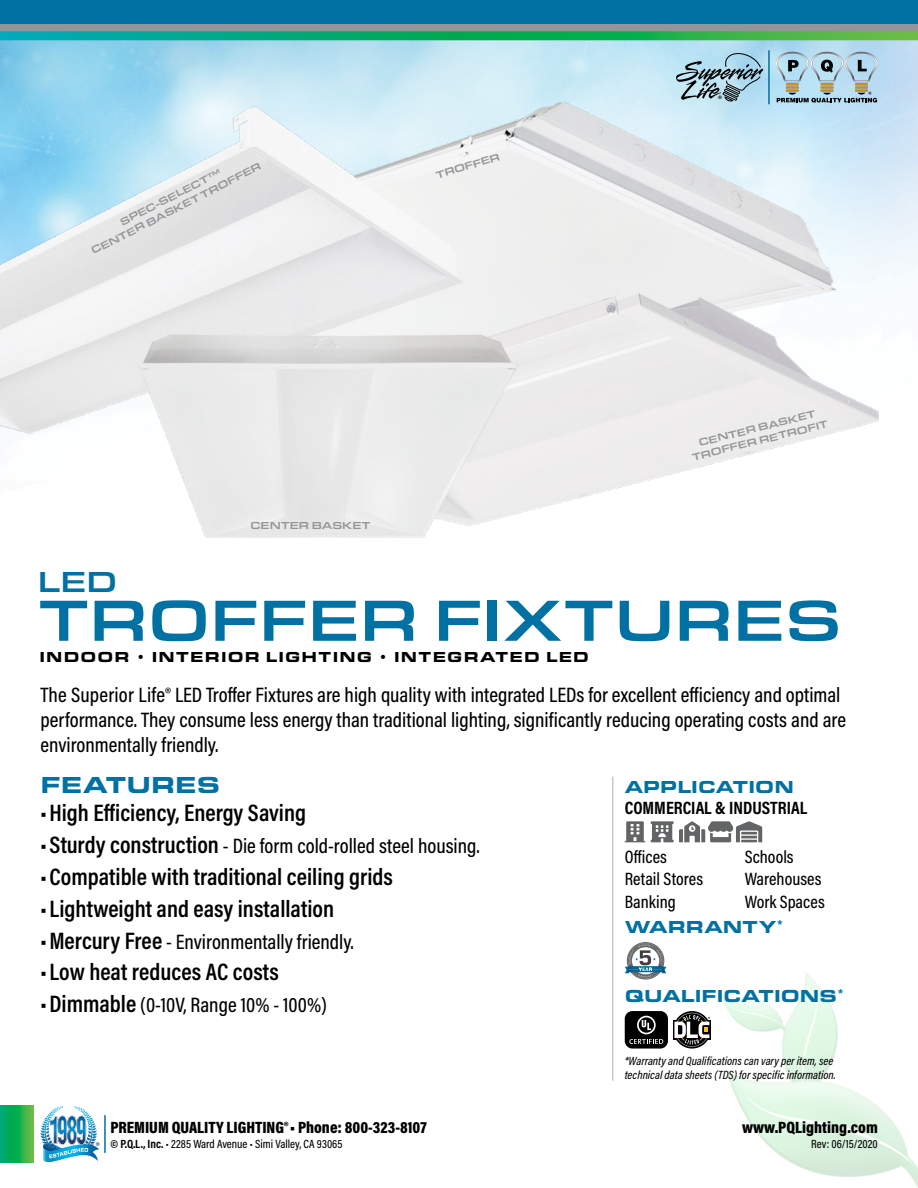
<style>
.page{position:relative;width:918px;height:1188px;background:#fff}
.page>*{position:absolute;margin:0;border:0;box-sizing:border-box;transform-origin:0 0}
.t1{font:500 60px "Eurostile Ext";color:#0071a2}
.t2{font:500 30px "Eurostile Ext";color:#0071a2}
.t3{font:600 24px "Acumin Pro Cond";color:#000}
.t4{font:900 24px "Eurostile Ext";color:#0071a2}
.t5{font:500 21px/25.2px "Acumin Pro Cond";color:#000}
.t6{font:500 18px "Acumin Pro Cond";color:#000}
.t7{font:900 18px "Eurostile Ext";color:#0071a2}
.t8{font:700 18px "Acumin Pro Cond";color:#000}
.t9{font:900 16.5px "Acumin Pro Cond";color:#000}
.t10{font:900 15px "Eurostile Ext";letter-spacing:.075em;color:#000}
.t11{font:italic 500 12px/14.4px "Acumin Pro Cond";color:#000}
.t12{font:500 12px "Acumin Pro Cond";color:#000}
.t13{font:500 10.5px "Eurostile Ext";letter-spacing:.01em;color:#939598}
.t14{font:700 4.8px "Helvetica";color:#000;scale:1.07 1}
.s1{font-weight:600;font-size:24px}
.s2{font-weight:700}
</style>
<div class="page">
<img style="left:0;top:40px;width:918px;height:498px">
<img style="left:710px;top:972px;width:208px;height:215px">
<div style="left:0;top:15px;width:918px;height:18px;background:#939598"></div>
<div style="left:0;top:0;width:918px;height:24px;background:#0071a2"></div>
<svg style="left:0;top:1106px;width:33px;height:56px;background:#1caf53"></svg>
<svg style="left:676px;top:51px;width:87px;height:50px;background:#90b1bf"></svg>
<hr style="left:768px;top:50px;width:2px;height:54px;background:#0071a2">
<svg style="left:0;top:31px;width:918px;height:9px;background:#19ad69"></svg>
<svg style="left:776px;top:52px;width:102px;height:49px;background:#a3bec9"></svg>
<svg style="left:59px;top:1106px;width:18px;height:2px"></svg>
<img style="left:43px;top:1116px;width:57px;height:46px">
<hr style="left:104px;top:1115px;width:2px;height:38px;background:#0071a2">
<img style="left:0;top:101px;width:879px;height:436px">
<svg style="left:612px;top:777px;width:2px;height:19px"></svg>
<hr style="left:612px;top:796px;width:2px;height:22px;background:#c7c8ca">
<hr style="left:612px;top:818px;width:2px;height:27px;background:#c7c8ca">
<hr style="left:612px;top:845px;width:2px;height:23px;background:#c7c8ca">
<hr style="left:612px;top:868px;width:2px;height:22px;background:#c7c8ca">
<hr style="left:612px;top:890px;width:2px;height:22px;background:#c7c8ca">
<hr style="left:612px;top:912px;width:2px;height:24px;background:#c7c8ca">
<hr style="left:612px;top:936px;width:2px;height:50px;background:#c7c8ca">
<svg style="left:612px;top:986px;width:2px;height:19px"></svg>
<hr style="left:612px;top:1005px;width:2px;height:50px;background:#c7c8ca">
<hr style="left:612px;top:1055px;width:2px;height:26px;background:#c7c8ca">
<svg style="left:625px;top:821px;width:20px;height:21px"></svg>
<svg style="left:651px;top:821px;width:111px;height:21px"></svg>
<svg style="left:627px;top:942px;width:37px;height:38px"></svg>
<svg style="left:625px;top:943px;width:41px;height:36px"></svg>
<div style="left:625px;top:1011px;width:43px;height:38px;background:#000;border-radius:8px"></div>
<svg style="left:629px;top:1016px;width:34px;height:28px"></svg>
<svg style="left:673px;top:1011px;width:38px;height:38px"></svg>
<div style="left:673px;top:1020px;width:38px;height:20px;background:#000"></div>
<svg style="left:674px;top:1013px;width:36px;height:34px"></svg>
<p class="t13" style="left:89px;top:245px;width:190px;rotate:-27deg">CENTER BASKET TROFFER</p>
<p class="t13" style="left:117px;top:216px;width:113px;rotate:-27deg">SPEC-SELECT™</p>
<p class="t13" style="left:434px;top:168px;width:68px;rotate:-17deg">TROFFER</p>
<p class="t2" style="left:38px;top:560px;width:81px">LED</p>
<p class="t13" style="left:250px;top:518px;width:122px">CENTER BASKET</p>
<p class="t14" style="left:718px;top:93px;width:5px">®</p>
<p class="t13" style="left:697px;top:435px;width:122px;rotate:-14deg">CENTER BASKET</p>
<p class="t13" style="left:691px;top:450px;width:141px;rotate:-14deg">TROFFER RETROFIT</p>
<p class="t1" style="left:39px;top:578px;width:804px">TROFFER FIXTURES</p>
<p class="t10" style="left:39px;top:646px;width:551px">INDOOR • INTERIOR LIGHTING • INTEGRATED LED</p>
<p class="t5" style="left:40px;top:681px;width:807px">The Superior Life® LED Troffer Fixtures are high quality with integrated LEDs for excellent efficiency and optimal performance. They consume less energy than traditional lighting, significantly reducing operating costs and are environmentally friendly.</p>
<p class="t4" style="left:40px;top:767px;width:181px">FEATURES</p>
<p class="t3" style="left:40px;top:797px;width:267px">•High Efficiency, Energy Saving</p>
<p class="t5" style="left:40px;top:833px;width:441px"><span class="s1">•Sturdy construction</span> - Die form cold-rolled steel housing.</p>
<p class="t3" style="left:40px;top:861px;width:354px">•Compatible with traditional ceiling grids</p>
<p class="t3" style="left:40px;top:893px;width:295px">• Lightweight and easy installation</p>
<p class="t5" style="left:40px;top:928px;width:315px"><span class="s1">•Mercury Free</span> - Environmentally friendly.</p>
<p class="t3" style="left:40px;top:956px;width:240px">•Low heat reduces AC costs</p>
<p class="t5" style="left:40px;top:992px;width:288px"><span class="s1">•Dimmable</span> (0-10V, Range 10% - 100%)</p>
<p class="t9" style="left:110px;top:1116px;width:318px">PREMIUM QUALITY LIGHTING®• Phone: 800-323-8107</p>
<p class="t12" style="left:110px;top:1136px;width:234px"><span class="s2">© P.Q.L., Inc.</span> • 2285 Ward Avenue • Simi Valley, CA 93065</p>
<p class="t7" style="left:625px;top:774px;width:171px">APPLICATION</p>
<p class="t8" style="left:625px;top:796px;width:184px">COMMERCIAL &amp; INDUSTRIAL</p>
<p class="t6" style="left:625px;top:845px;width:44px">Offices</p>
<p class="t6" style="left:745px;top:845px;width:51px">Schools</p>
<p class="t6" style="left:625px;top:867px;width:80px">Retail Stores</p>
<p class="t6" style="left:745px;top:867px;width:78px">Warehouses</p>
<p class="t6" style="left:625px;top:890px;width:53px">Banking</p>
<p class="t6" style="left:745px;top:890px;width:82px">Work Spaces</p>
<p class="t7" style="left:625px;top:913px;width:160px">WARRANTY<sup>*</sup></p>
<p class="t7" style="left:625px;top:982px;width:221px">QUALIFICATIONS<sup>*</sup></p>
<p class="t11" style="left:625px;top:1053px;width:213px">*Warranty and Qualifications can vary per item, see technical data sheets (TDS) for specific information.</p>
<p class="t9" style="left:742px;top:1116px;width:137px">www.PQLighting.com</p>
<p class="t12" style="left:811px;top:1136px;width:68px">Rev: 06/15/2020</p>
</div>
